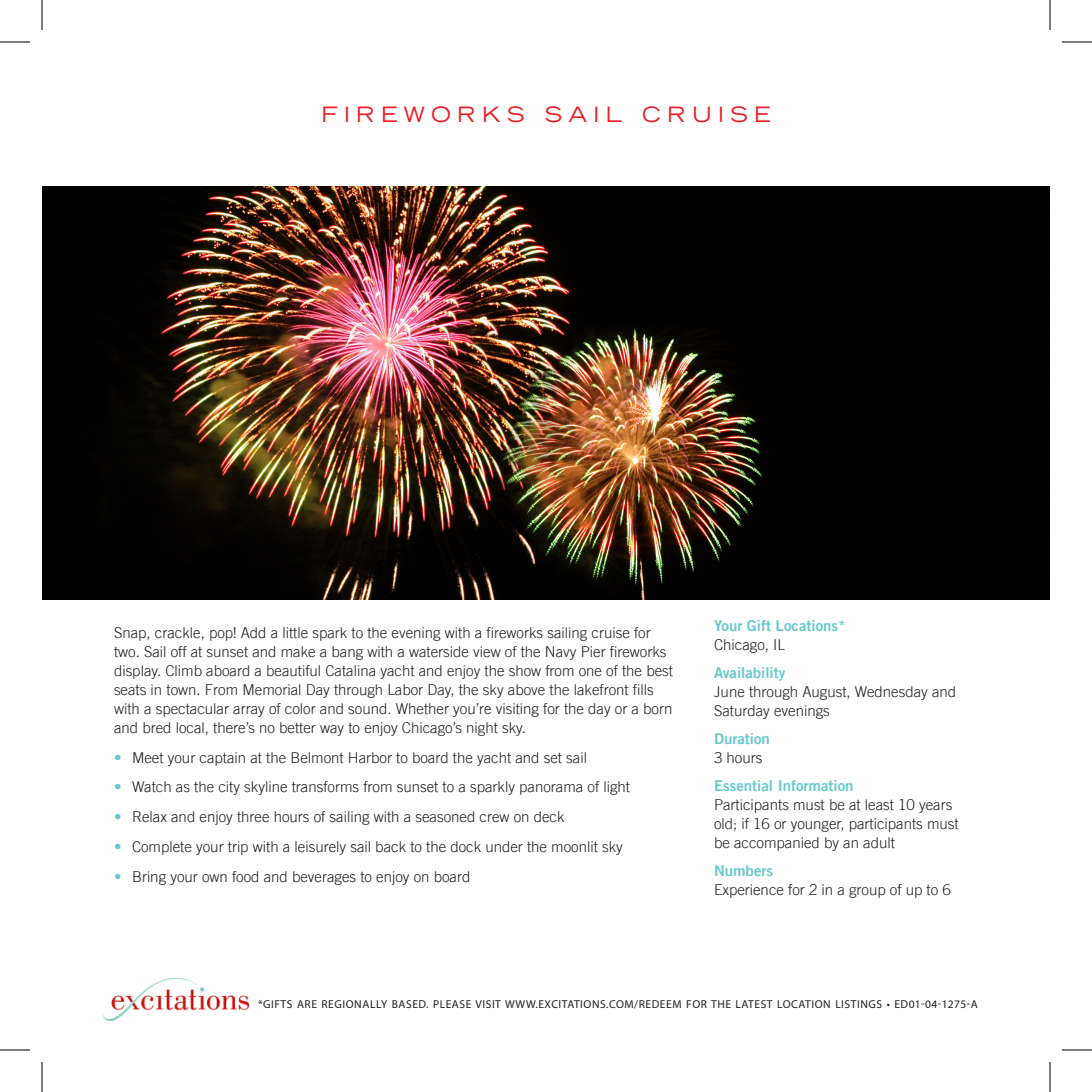
<style>
.page{position:relative;width:1092px;height:1092px;background:#fff}
.page>*{position:absolute;margin:0;border:0;box-sizing:border-box;transform-origin:0 0}
.Head{font:expanded 21px "Trade Gothic LT";letter-spacing:.3em;color:#ee1d23}
.t1{font:300 15px/19px "Trade Gothic LT";color:#231f20}
.t2{font:15px/19px "Trade Gothic LT Bold Two";color:#67c9cf}
.t3{font:11.6px "Myriad Pro";letter-spacing:.05em;color:#231f20}
.s1{color:#67c9cf}
.s2{font-family:"Trade Gothic LT";font-weight:300;color:#231f20}
.s3{font-family:"Trade Gothic LT Bold Two";font-weight:400;color:#67c9cf}
</style>
<div class="page">
<img style="left:102px;top:978px;width:147px;height:42px">
<img style="left:42px;top:186px;width:1008px;height:414px">
<hr style="left:0;top:42px;width:30px;height:1px;background:#000">
<hr style="left:1062px;top:42px;width:30px;height:1px;background:#000">
<hr style="left:0;top:1050px;width:30px;height:1px;background:#000">
<hr style="left:1062px;top:1050px;width:30px;height:1px;background:#000">
<hr style="left:42px;top:0;width:1px;height:30px;background:#000">
<hr style="left:42px;top:1062px;width:1px;height:30px;background:#000">
<hr style="left:1050px;top:0;width:1px;height:30px;background:#000">
<hr style="left:1050px;top:1062px;width:1px;height:30px;background:#000">
<p class="Head" style="left:321px;top:100px;width:451px">FIREWORKS SAIL CRUISE</p>
<p class="t1" style="left:114px;top:623px;width:561px">Snap, crackle, pop! Add a little spark to the evening with a fireworks sailing cruise for two. Sail off at sunset and make a bang with a waterside view of the Navy Pier fireworks display. Climb aboard a beautiful Catalina yacht and enjoy the show from one of the best seats in town. From Memorial Day through Labor Day, the sky above the lakefront fills with a spectacular array of color and sound. Whether you’re visiting for the day or a born and bred local, there’s no better way to enjoy Chicago’s night sky.</p>
<p class="t1" style="left:114px;top:748px;width:475px"><span class="s1">•</span> Meet your captain at the Belmont Harbor to board the yacht and set sail</p>
<p class="t1" style="left:114px;top:777px;width:518px"><span class="s1">•</span> Watch as the city skyline transforms from sunset to a sparkly panorama of light</p>
<p class="t1" style="left:114px;top:807px;width:452px"><span class="s1">•</span> Relax and enjoy three hours of sailing with a seasoned crew on deck</p>
<p class="t1" style="left:114px;top:837px;width:510px"><span class="s1">•</span> Complete your trip with a leisurely sail back to the dock under the moonlit sky</p>
<p class="t1" style="left:114px;top:867px;width:358px"><span class="s1">•</span> Bring your own food and beverages to enjoy on board</p>
<p class="t2" style="left:714px;top:616px;width:133px">Your Gift Locations*<br><span class="s2">Chicago, IL</span></p>
<p class="t1" style="left:714px;top:663px;width:244px"><span class="s3">Availability<br></span>June through August, Wednesday and<br>Saturday evenings</p>
<p class="t2" style="left:714px;top:729px;width:57px">Duration<br><span class="s2">3 hours</span></p>
<p class="t1" style="left:714px;top:776px;width:246px"><span class="s3">Essential Information<br></span>Participants must be at least 10 years old; if 16 or younger, participants must be accompanied by an adult</p>
<p class="t1" style="left:714px;top:861px;width:238px"><span class="s3">Numbers<br></span>Experience for 2 in a group of up to 6</p>
<p class="t3" style="left:258px;top:997px;width:389px">*GIFTS ARE REGIONALLY BASED. PLEASE VISIT WWW.EXCITATIONS.COM/REDEEM</p>
<p class="t3" style="left:686px;top:997px;width:293px">FOR THE LATEST LOCATION LISTINGS • ED01-04-1275-A</p>
</div>
